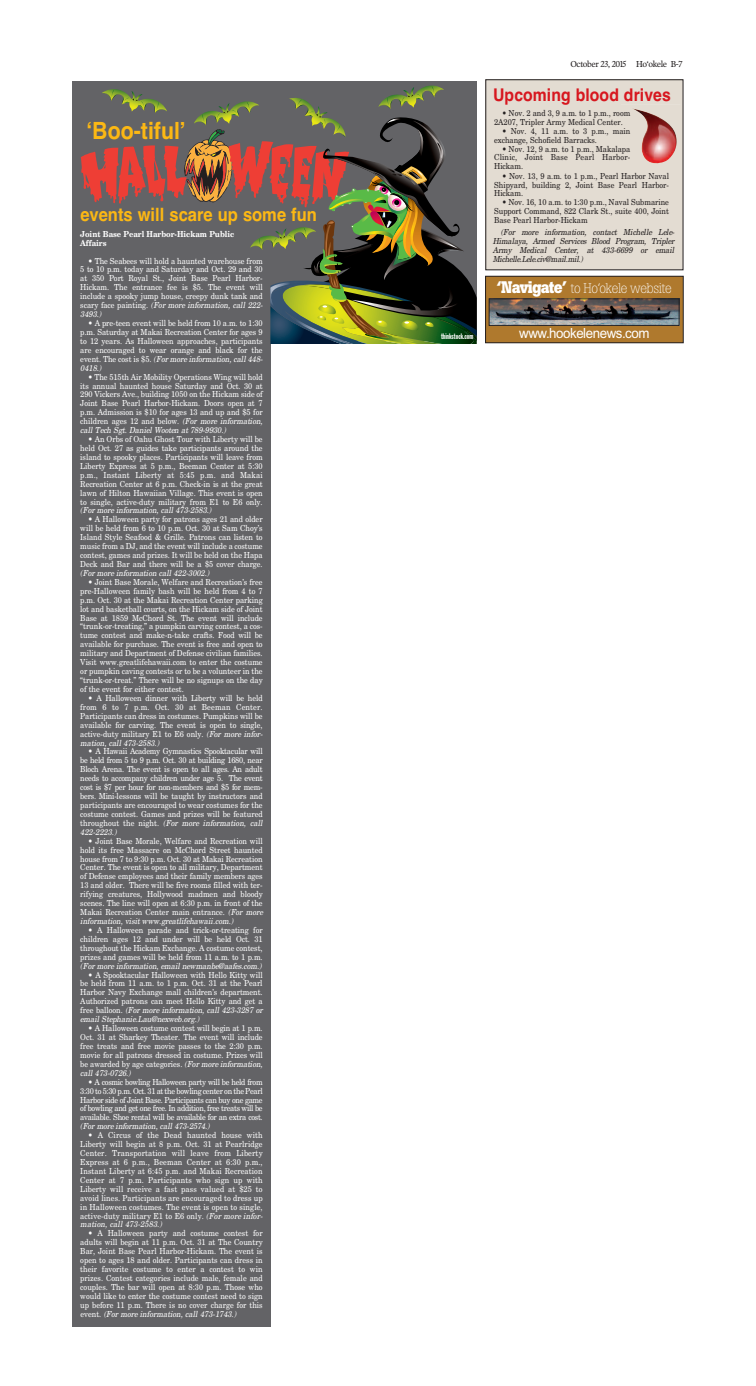
<style>
.page{position:relative;width:756px;height:1386px;background:#fff}
.page>*{position:absolute;margin:0;border:0;box-sizing:border-box;transform-origin:0 0}
.t1{font:23.71px "Helvetica Bold TT";color:#fcb814;scale:.9 1}
.t2{font:18.38px "Helvetica Bold TT";color:#fcb814;scale:.9 1}
.t3{font:17.5px "Helvetica Bold TT";letter-spacing:.005em;color:#d7171f;scale:.9 1}
.t4{font:300 14px "Boton";letter-spacing:-.035em;color:#fff;scale:.95 1}
.t5{font:14px "Arial";letter-spacing:-.035em;color:#fff;scale:.95 1}
.t6{font:8.75px "ADV Poynter Text Roman 2";letter-spacing:-.045em;color:#231f20;scale:.95 1}
.t7{font:8.31px/8.9px "New Century Schlbk";letter-spacing:-.005em;color:#fff;scale:.9 1}
.t8{font:8.31px/8.9px "New Century Schlbk";letter-spacing:-.03em;color:#fff;scale:.9 1}
.t9{font:8.31px/8.9px "New Century Schlbk";letter-spacing:-.005em;color:#231f20;text-align:justify;scale:.9 1}
.t10{font:italic 8.31px "New Century Schlbk";letter-spacing:-.005em;color:#fff;scale:.9 1}
.t11{font:italic 8.31px/8.8px "New Century Schlbk";letter-spacing:-.035em;color:#231f20;text-align:justify;scale:.9 1}
.t12{font:700 8.31px/8.9px "New Century Schlbk";letter-spacing:-.005em;color:#fff;scale:.9 1}
.t13{font:7.88px "Franklin Gothic Extra Cond";color:#fff;scale:.9 1}
.s1{font-style:italic}
.s2{font-weight:700;font-size:16.62px}
</style>
<div class="page">
<div style="left:72px;top:84px;width:199px;height:1243px;background:#636366"></div>
<div style="left:486px;top:80px;width:197px;height:190px;background:#e3dcd2"></div>
<img style="left:633px;top:108px;width:44px;height:55px">
<div style="left:485px;top:79px;width:198px;height:191px;border:1px solid #231f20"></div>
<svg style="left:81px;top:86px;width:396px;height:257px"></svg>
<div style="left:486px;top:276px;width:197px;height:67px;background:#af792d"></div>
<div style="left:485px;top:276px;width:198px;height:67px;border:1px solid #231f20"></div>
<img style="left:491px;top:301px;width:186px;height:23px">
<div style="left:489px;top:299px;width:190px;height:27px;border:1px solid #231f20"></div>
<h1 class="t1" style="left:86px;top:116px;width:112px">ʻBoo-tifulʼ</h1>
<h2 class="t2" style="left:80px;top:204px;width:264px">events will scare up some fun</h2>
<p class="t12" style="left:80px;top:230px;width:173px">Joint Base Pearl Harbor-Hickam Public<br>Affairs</p>
<p class="t7" style="left:80px;top:257px;width:206px;text-indent:8px">• The Seabees will hold a haunted warehouse from 5 to 10 p.m. today and Saturday and Oct. 29 and 30 at 350 Port Royal St., Joint Base Pearl Harbor-Hickam. The entrance fee is $5. The event will include a spooky jump house, creepy dunk tank and scary face painting. <span class="s1">(For moreinformation, call 222- 3493.)</span></p>
<p class="t7" style="left:80px;top:319px;width:206px;text-indent:8px">• A pre-teen event will be held from 10 a.m. to 1:30 p.m. Saturday at Makai Recreation Center for ages 9 to 12 years. As Halloween approaches, participants are encouraged to wear orange and black for the event. The cost is $5. <span class="s1">(Formoreinformation,call448- 0418.)</span></p>
<p class="t7" style="left:80px;top:373px;width:206px;text-indent:8px">• The 515th Air Mobility Operations Wing will hold its annual haunted house Saturday and Oct. 30 at 290 Vickers Ave., building 1050 on the Hickam side of Joint Base Pearl Harbor-Hickam. Doors open at 7 p.m. Admission is $10 for ages 13 and up and $5 for children ages 12 and below. <span class="s1">(For more information, call Tech Sgt. Daniel Wooten at 789-9930.)</span></p>
<p class="t7" style="left:80px;top:435px;width:204px;text-align:justify;text-indent:8px">• An Orbs of Oahu Ghost Tour with Liberty will be held Oct. 27 as guides take participants around the island to spooky places. Participants will leave from Liberty Express at 5 p.m., Beeman Center at 5:30 p.m., Instant Liberty at 5:45 p.m. and Makai Recreation Center at 6 p.m. Check-in is at the great lawn of Hilton Hawaiian Village. This event is open to single, active-duty military from E1 to E6 only.</p>
<p class="t10" style="left:80px;top:507px;width:149px">(For more information, call 473-2583.)</p>
<p class="t7" style="left:80px;top:516px;width:204px;text-align:justify;text-indent:8px">• A Halloween party for patrons ages 21 and older will be held from 6 to 10 p.m. Oct. 30 at Sam Choy’s Island Style Seafood &amp; Grille. Patrons can listen to music from a DJ, and the event will include a costume contest, games and prizes. It will be held on the Hapa Deck and Bar and there will be a $5 cover charge.</p>
<p class="t10" style="left:80px;top:570px;width:146px">(For more information call 422-3002.)</p>
<p class="t7" style="left:80px;top:578px;width:204px;text-align:justify;text-indent:8px">• Joint Base Morale, Welfare and Recreation’s free pre-Halloween family bash will be held from 4 to 7 p.m. Oct. 30 at the Makai Recreation Center parking lot and basketball courts, on the Hickam side of Joint Base at 1859 McChord St. The event will include “trunk-or-treating,” a pumpkin carving contest, a cos&shy;tume contest and make-n-take crafts. Food will be available for purchase. The event is free and open to military and Department of Defense civilian families.<br>Visit www.greatlifehawaii.com to enter the costume or pumpkin caving contests or to be a volunteer in the “trunk-or-treat.” There will be no signups on the day of the event for either contest.</p>
<p class="t7" style="left:80px;top:694px;width:206px;text-indent:8px">• A Halloween dinner with Liberty will be held from 6 to 7 p.m. Oct. 30 at Beeman Center.<br>Participants can dress in costumes. Pumpkins will be available for carving. The event is open to single, active-duty military E1 to E6 only. <span class="s1">(For more infor&shy;mation, call 473-2583.)</span></p>
<p class="t8" style="left:80px;top:748px;width:206px;text-indent:8px">• A Hawaii Academy Gymnastics Spooktacular will be held from 5 to 9 p.m. Oct. 30 at building 1680, near Bloch Arena. The event is open to all ages. An adult needs to accompany children under age 5. The event cost is $7 per hour for non-members and $5 for mem&shy;bers. Mini-lessons will be taught by instructors and participants are encouraged to wear costumes for the costume contest. Games and prizes will be featured throughout the night. <span class="s1">(For more information, call 422-2223.)</span></p>
<p class="t7" style="left:80px;top:837px;width:206px;text-indent:8px">• Joint Base Morale, Welfare and Recreation will hold its free Massacre on McChord Street haunted house from 7 to 9:30 p.m. Oct. 30 at Makai Recreation Center. The event is open to all military, Department of Defense employees and their family members ages 13 and older. There will be five rooms filled with ter&shy;rifying creatures, Hollywood madmen and bloody scenes. The line will open at 6:30 p.m. in front of the Makai Recreation Center main entrance. <span class="s1">(For more information, visit www.greatlifehawaii.com.)</span></p>
<p class="t7" style="left:80px;top:926px;width:204px;text-align:justify;text-indent:8px">• A Halloween parade and trick-or-treating for children ages 12 and under will be held Oct. 31 throughout the Hickam Exchange. A costume contest, prizes and games will be held from 11 a.m. to 1 p.m.</p>
<p class="t10" style="left:80px;top:963px;width:205px">(For more information, email newmanbe@aafes.com.)</p>
<p class="t7" style="left:80px;top:971px;width:206px;text-indent:8px">• A Spooktacular Halloween with Hello Kitty will be held from 11 a.m. to 1 p.m. Oct. 31 at the Pearl Harbor Navy Exchange mall children’s department.<br>Authorized patrons can meet Hello Kitty and get a fr e e b a l l o o n . <span class="s1">(For more information, call 423-3287 or email Stephanie.Lau@nexweb.org.)</span></p>
<p class="t7" style="left:80px;top:1024px;width:206px;text-indent:8px">• A Halloween costume contest will begin at 1 p.m.<br>Oct. 31 at Sharkey Theater. The event will include free treats and free movie passes to the 2:30 p.m. movie for all patrons dressed in costume. Prizes will be awarded by age categories. <span class="s1">(Formoreinformation, call 473-0726.)</span></p>
<p class="t7" style="left:80px;top:1078px;width:204px;text-align:justify;text-indent:8px">• A cosmic bowling Halloween party will be held from 3:30 to 5:30 p.m. Oct. 31 at the bowling center on the Pearl Harbor side of Joint Base. Participants can buy one game of bowling and get one free. In addition, free treats will be available. Shoe rental will be available for an extra cost.</p>
<p class="t10" style="left:80px;top:1123px;width:147px">(For more information, call 473-2574.)</p>
<p class="t7" style="left:80px;top:1132px;width:206px;text-indent:8px">• A Circus of the Dead haunted house with Liberty will begin at 8 p.m. Oct. 31 at Pearlridge Center. Transportation will leave from Liberty Express at 6 p.m., Beeman Center at 6:30 p.m., Instant Liberty at 6:45 p.m. and Makai Recreation Center at 7 p.m. Participants who sign up with Liberty will receive a fast pass valued at $25 to avoid lines. Participants are encouraged to dress up in Halloween costumes. The event is open to single, active-duty military E1 to E6 only. <span class="s1">(For moreinfor&shy;mation, call 473-2583.)</span></p>
<p class="t7" style="left:80px;top:1230px;width:204px;text-align:justify;text-indent:8px">• A Halloween party and costume contest for adults will begin at 11 p.m. Oct. 31 at The Country Bar, Joint Base Pearl Harbor-Hickam. The event is open to ages 18 and older. Participants can dress in their favorite costume to enter a contest to win prizes. Contest categories include male, female and couples. The bar will open at 8:30 p.m. Those who would like to enter the costume contest need to sign up before 11 p.m. There is no cover charge for this e v e n t . <span class="s1">(For more information, call 473-1743.)</span></p>
<p class="t6" style="left:570px;top:59px;width:120px">October 23, 2015 Ho‘okele B-7</p>
<h3 class="t3" style="left:493px;top:84px;width:199px">Upcoming blood drives</h3>
<p class="t9" style="left:494px;top:109px;width:153px;text-indent:8px">• Nov. 2 and 3, 9 a.m. to 1 p.m., room<br>2A207, Tripler Army Medical Center.</p>
<p class="t9" style="left:494px;top:127px;width:153px;text-indent:8px">• Nov. 4, 11 a.m. to 3 p.m., main exchange, Schofield Barracks.</p>
<p class="t9" style="left:494px;top:145px;width:153px;text-indent:8px">• Nov. 12, 9 a.m. to 1 p.m., Makalapa Clinic, Joint Base Pearl Harbor-Hickam.</p>
<p class="t9" style="left:494px;top:172px;width:196px;text-indent:8px">• Nov. 13, 9 a.m. to 1 p.m., Pearl Harbor Naval Shipyard, building 2, Joint Base Pearl Harbor-Hickam.</p>
<p class="t9" style="left:494px;top:199px;width:196px;text-indent:8px">• Nov. 16, 10 a.m. to 1:30 p.m., Naval Submarine Support Command, 822 Clark St., suite 400, Joint Base Pearl Harbor-Hickam</p>
<p class="t11" style="left:493px;top:229px;width:205px;text-indent:8px">(For more information, contact Michelle Lele-Himalaya, Armed Services Blood Program, Tripler Army Medical Center, at 433-6699 or email Michelle.Lele.civ@mail.mil.)</p>
<h3 class="t4" style="left:497px;top:283px;width:186px"><span class="s2">‘Navigate’</span> to Ho‘okele website</h3>
<p class="t13" style="left:441px;top:333px;width:37px">thinkstock.com</p>
<h3 class="t5" style="left:519px;top:325px;width:139px">www.hookelenews.com</h3>
</div>
